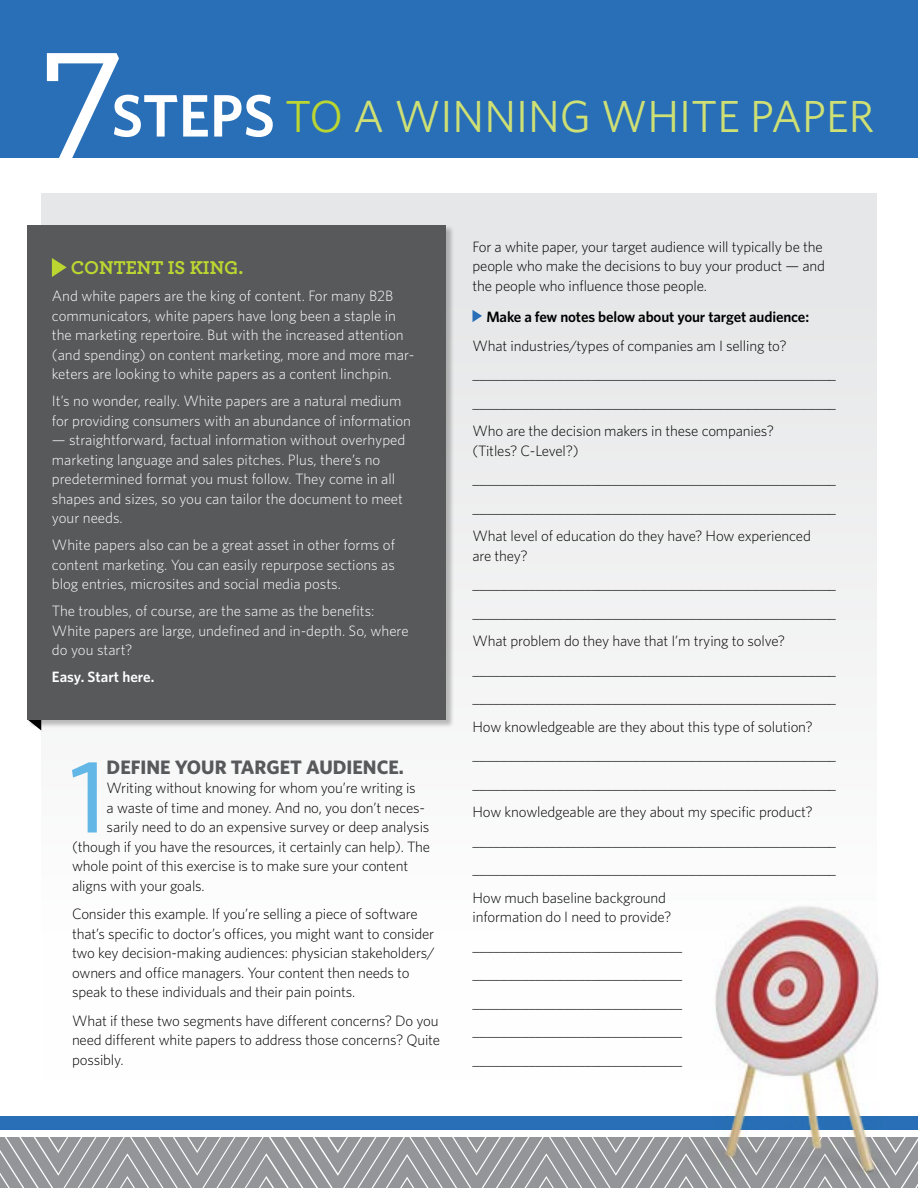
<style>
.page{position:relative;width:918px;height:1188px;background:#fff}
.page>*{position:absolute;margin:0;border:0;box-sizing:border-box;transform-origin:0 0}
.t1{font:500 177.15px "Archer";color:#fff}
.t2{font:500 103.5px "Whitney";color:#63b7e6}
.t3{font:45px "Whitney";color:#cfe074}
.t4{font:700 19.5px "Whitney";color:#58595b}
.t5{font:700 19.5px "Archer";color:#bcd631}
.t6{font:300 15px/28.5px "Whitney";letter-spacing:-.01em;color:#000}
.t7{font:300 15px/19.5px "Whitney";color:#fff}
.t8{font:600 15px "Whitney";letter-spacing:-.01em;color:#000}
.t9{font:600 15px "Whitney";color:#fff}
.s1{font-weight:600;font-size:60px;color:#fff}
.s2{color:#bcd631}
</style>
<div class="page">
<div style="left:0;top:0;width:918px;height:158px;background:#286fb7"></div>
<div style="left:41px;top:194px;width:836px;height:886px;background:linear-gradient(to bottom,#e4e5e6,#fff)"></div>
<div style="left:27px;top:225px;width:426px;height:503px;background:#000;opacity:.25"></div>
<div style="left:27px;top:225px;width:419px;height:494px;background:#58595b"></div>
<svg style="left:52px;top:258px;width:15px;height:19px"></svg>
<div style="left:0;top:1116px;width:918px;height:14px;background:#286fb7"></div>
<svg style="left:0;top:1138px;width:643px;height:50px"></svg>
<img style="left:643px;top:889px;width:275px;height:299px">
<svg style="left:472px;top:310px;width:10px;height:12px"></svg>
<h1 class="t1" style="left:41px;top:-43px;width:85px">7</h1>
<h3 class="t3" style="left:111px;top:87px;width:765px"><span class="s1">STEPS</span> <span class="s2">TO</span> A WINNING WHITE PAPER</h3>
<h3 class="t5" style="left:71px;top:252px;width:174px">CONTENT IS KING.</h3>
<p class="t7" style="left:52px;top:286px;width:364px">And white papers are the king of content. For many B2B communicators, white papers have long been a staple in the marketing repertoire. But with the increased attention (and spending) on content marketing, more and more mar&shy;keters are looking to white papers as a content linchpin.</p>
<p class="t7" style="left:52px;top:391px;width:361px">It’s no wonder, really. White papers are a natural medium for providing consumers with an abundance of information</p>
<p class="t7" style="left:52px;top:430px;width:355px">— straightforward, factual information without overhyped marketing language and sales pitches. Plus, there’s no predetermined format you must follow. They come in all shapes and sizes, so you can tailor the document to meet your needs.</p>
<p class="t7" style="left:52px;top:535px;width:345px;text-align:justify">White papers also can be a great asset in other forms of content marketing. You can easily repurpose sections as blog entries, microsites and social media posts.</p>
<p class="t7" style="left:52px;top:601px;width:358px">The troubles, of course, are the same as the benefits:<br>White papers are large, undefined and in-depth. So, where do you start?</p>
<p class="t9" style="left:52px;top:667px;width:104px">Easy. Start here.</p>
<h2 class="t2" style="left:70px;top:728px;width:38px">1</h2>
<h3 class="t4" style="left:107px;top:754px;width:299px">DEFINE YOUR TARGET AUDIENCE.</h3>
<p class="t6" style="left:107px;top:774px;width:311px">Writing without knowing for whom you’re writing is</p>
<p class="t6" style="left:107px;top:793px;width:320px">a waste of time and money. And no, you don’t neces-</p>
<p class="t6" style="left:107px;top:813px;width:324px">sarily need to do an expensive survey or deep analysis</p>
<p class="t6" style="left:72px;top:832px;width:360px">(though if you have the resources, it certainly can help). The</p>
<p class="t6" style="left:72px;top:852px;width:338px">whole point of this exercise is to make sure your content</p>
<p class="t6" style="left:72px;top:871px;width:134px">aligns with your goals.</p>
<p class="t6" style="left:72px;top:904px;width:364px;line-height:19.5px">Consider this example. If you’re selling a piece of software that’s specific to doctor’s offices, you might want to consider two key decision-making audiences: physician stakeholders/ owners and office managers. Your content then needs to speak to these individuals and their pain points.</p>
<p class="t6" style="left:72px;top:1011px;width:370px;line-height:19.5px;text-align:justify">What if these two segments have different concerns? Do you need different white papers to address those concerns? Quite possibly.</p>
<p class="t6" style="left:472px;top:236px;width:354px;line-height:19.5px">For a white paper, your target audience will typically be the people who make the decisions to buy your product — and the people who influence those people.</p>
<p class="t8" style="left:486px;top:307px;width:324px">Make a few notes below about your target audience:</p>
<p class="t6" style="left:473px;top:331px;width:365px">What industries/types of companies am I selling to? ____________________________________________________ ____________________________________________________ Who are the decision makers in these companies?</p>
<p class="t6" style="left:473px;top:436px;width:365px">(Titles? C-Level?) ____________________________________________________ ____________________________________________________ What level of education do they have? How experienced</p>
<p class="t6" style="left:473px;top:541px;width:365px">are they? ____________________________________________________ ____________________________________________________ What problem do they have that I’m trying to solve? ____________________________________________________ ____________________________________________________ How knowledgeable are they about this type of solution? ____________________________________________________ ____________________________________________________ How knowledgeable are they about my specific product? ____________________________________________________ ____________________________________________________ How much baseline background</p>
<p class="t6" style="left:473px;top:902px;width:211px">information do I need to provide? ______________________________ ______________________________ ______________________________ ______________________________ ______________________________</p>
</div>
